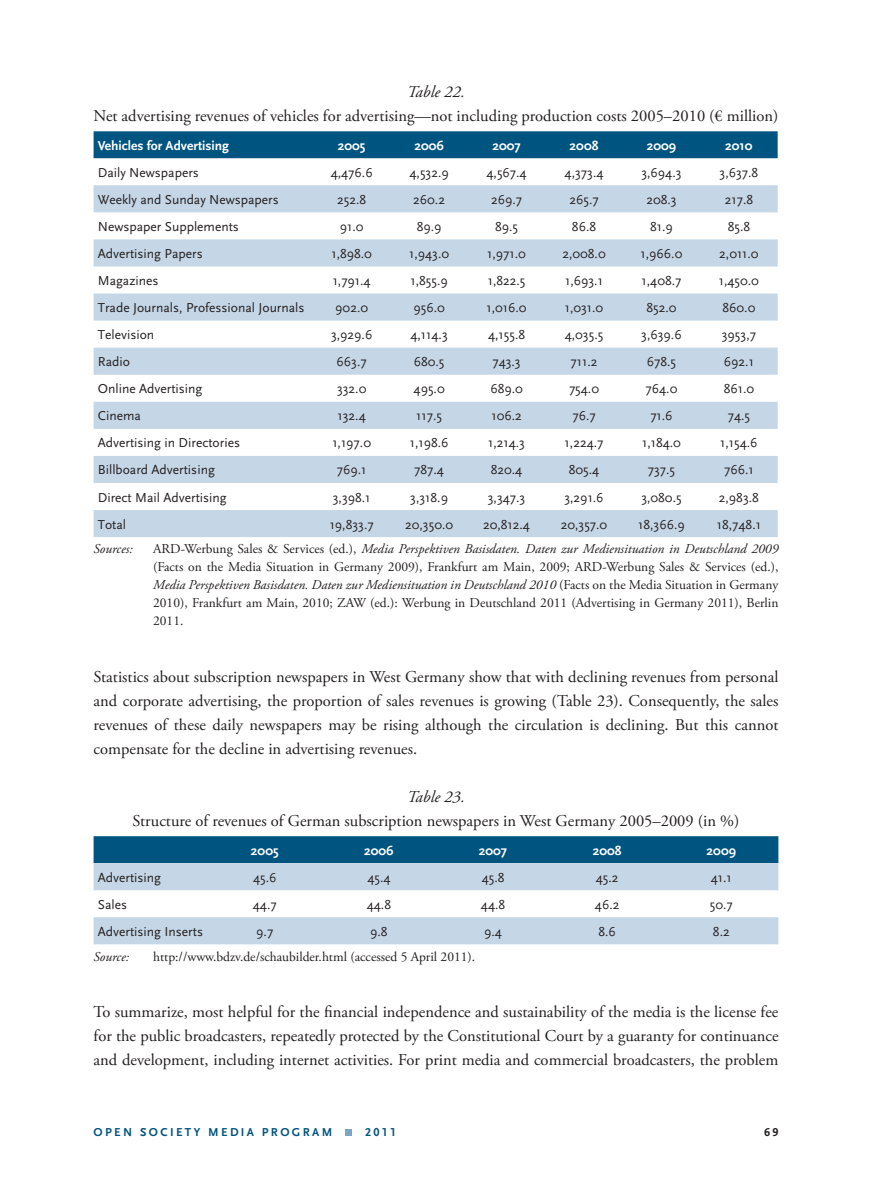
<style>
.page{position:relative;width:872px;height:1191px;background:#fff}
.page>*{position:absolute;margin:0;border:0;box-sizing:border-box;transform-origin:0 0}
.t1{font:16.5px/24px "Adobe Garamond Pro";color:#231f20;text-align:justify}
.t2{font:italic 16.5px "Adobe Garamond Pro";color:#231f20}
.t3{font:13.5px "Scala Sans";color:#231f20}
.t4{font:13.5px/18px "Adobe Garamond Pro";color:#231f20;text-align:justify}
.t5{font:700 13.5px "Scala Sans";color:#fff}
.t6{font:italic 13.5px "Adobe Garamond Pro";color:#231f20}
.t7{font:700 12px "Scala Sans LF";letter-spacing:.2em;color:#005480}
.t8{font:700 12px "Scala Sans LF";color:#231f20}
.s1{font-style:italic}
</style>
<div class="page">
<div style="left:345px;top:1129px;width:7px;height:7px;background:#7aa5c4"></div>
<div style="left:94px;top:131px;width:683px;height:27px;background:#005480"></div>
<svg style="left:94px;top:185px;width:683px;height:352px;fill:#c5d6e6"></svg>
<div style="left:94px;top:836px;width:684px;height:27px;background:#005480"></div>
<svg style="left:94px;top:863px;width:684px;height:81px;fill:#c5d6e6"></svg>
<p class="t2" style="left:407px;top:85px;width:59px">Table 22.</p>
<p class="t1" style="left:94px;top:105px;width:686px">Net advertising revenues of vehicles for advertising—not including production costs 2005–2010 (€ million)</p>
<p class="t5" style="left:98px;top:140px;width:133px">Vehicles for Advertising</p>
<p class="t5" style="left:338px;top:140px;width:29px">2005</p>
<p class="t5" style="left:414px;top:140px;width:31px">2006</p>
<p class="t5" style="left:492px;top:140px;width:30px">2007</p>
<p class="t5" style="left:569px;top:140px;width:30px">2008</p>
<p class="t5" style="left:647px;top:140px;width:31px">2009</p>
<p class="t5" style="left:725px;top:140px;width:29px">2010</p>
<p class="t3" style="left:98px;top:165px;width:103px">Daily Newspapers</p>
<p class="t3" style="left:331px;top:165px;width:43px">4,476.6</p>
<p class="t3" style="left:409px;top:165px;width:41px">4,532.9</p>
<p class="t3" style="left:486px;top:165px;width:42px">4,567.4</p>
<p class="t3" style="left:564px;top:165px;width:40px">4,373.4</p>
<p class="t3" style="left:641px;top:165px;width:42px">3,694.3</p>
<p class="t3" style="left:719px;top:165px;width:40px">3,637.8</p>
<p class="t3" style="left:98px;top:193px;width:183px">Weekly and Sunday Newspapers</p>
<p class="t3" style="left:337px;top:193px;width:31px">252.8</p>
<p class="t3" style="left:413px;top:193px;width:33px">260.2</p>
<p class="t3" style="left:491px;top:193px;width:33px">269.7</p>
<p class="t3" style="left:569px;top:193px;width:31px">265.7</p>
<p class="t3" style="left:646px;top:193px;width:32px">208.3</p>
<p class="t3" style="left:724px;top:193px;width:30px">217.8</p>
<p class="t3" style="left:98px;top:220px;width:143px">Newspaper Supplements</p>
<p class="t3" style="left:340px;top:220px;width:25px">91.0</p>
<p class="t3" style="left:417px;top:220px;width:26px">89.9</p>
<p class="t3" style="left:495px;top:220px;width:25px">89.5</p>
<p class="t3" style="left:572px;top:220px;width:26px">86.8</p>
<p class="t3" style="left:650px;top:220px;width:24px">81.9</p>
<p class="t3" style="left:727px;top:220px;width:24px">85.8</p>
<p class="t3" style="left:98px;top:247px;width:106px">Advertising Papers</p>
<p class="t3" style="left:331px;top:247px;width:42px">1,898.0</p>
<p class="t3" style="left:409px;top:247px;width:42px">1,943.0</p>
<p class="t3" style="left:487px;top:247px;width:40px">1,971.0</p>
<p class="t3" style="left:562px;top:247px;width:45px">2,008.0</p>
<p class="t3" style="left:640px;top:247px;width:43px">1,966.0</p>
<p class="t3" style="left:719px;top:247px;width:41px">2,011.0</p>
<p class="t3" style="left:98px;top:274px;width:62px">Magazines</p>
<p class="t3" style="left:333px;top:274px;width:40px">1,791.4</p>
<p class="t3" style="left:410px;top:274px;width:39px">1,855.9</p>
<p class="t3" style="left:488px;top:274px;width:39px">1,822.5</p>
<p class="t3" style="left:565px;top:274px;width:39px">1,693.1</p>
<p class="t3" style="left:641px;top:274px;width:41px">1,408.7</p>
<p class="t3" style="left:719px;top:274px;width:42px">1,450.0</p>
<p class="t3" style="left:98px;top:301px;width:208px">Trade Journals, Professional Journals</p>
<p class="t3" style="left:335px;top:301px;width:34px">902.0</p>
<p class="t3" style="left:413px;top:301px;width:33px">956.0</p>
<p class="t3" style="left:486px;top:301px;width:42px">1,016.0</p>
<p class="t3" style="left:565px;top:301px;width:40px">1,031.0</p>
<p class="t3" style="left:646px;top:301px;width:32px">852.0</p>
<p class="t3" style="left:722px;top:301px;width:34px">860.0</p>
<p class="t3" style="left:98px;top:328px;width:58px">Television</p>
<p class="t3" style="left:331px;top:328px;width:43px">3,929.6</p>
<p class="t3" style="left:410px;top:328px;width:39px">4,114.3</p>
<p class="t3" style="left:488px;top:328px;width:39px">4,155.8</p>
<p class="t3" style="left:565px;top:328px;width:40px">4,035.5</p>
<p class="t3" style="left:641px;top:328px;width:42px">3,639.6</p>
<p class="t3" style="left:722px;top:328px;width:36px">3953,7</p>
<p class="t3" style="left:98px;top:355px;width:34px">Radio</p>
<p class="t3" style="left:336px;top:355px;width:32px">663.7</p>
<p class="t3" style="left:414px;top:355px;width:32px">680.5</p>
<p class="t3" style="left:492px;top:355px;width:30px">743.3</p>
<p class="t3" style="left:570px;top:355px;width:28px">711.2</p>
<p class="t3" style="left:647px;top:355px;width:31px">678.5</p>
<p class="t3" style="left:724px;top:355px;width:32px">692.1</p>
<p class="t3" style="left:98px;top:382px;width:106px">Online Advertising</p>
<p class="t3" style="left:337px;top:382px;width:31px">332.0</p>
<p class="t3" style="left:413px;top:382px;width:33px">495.0</p>
<p class="t3" style="left:490px;top:382px;width:34px">689.0</p>
<p class="t3" style="left:569px;top:382px;width:32px">754.0</p>
<p class="t3" style="left:645px;top:382px;width:33px">764.0</p>
<p class="t3" style="left:723px;top:382px;width:32px">861.0</p>
<p class="t3" style="left:98px;top:409px;width:45px">Cinema</p>
<p class="t3" style="left:337px;top:409px;width:30px">132.4</p>
<p class="t3" style="left:416px;top:409px;width:27px">117.5</p>
<p class="t3" style="left:491px;top:409px;width:32px">106.2</p>
<p class="t3" style="left:572px;top:409px;width:25px">76.7</p>
<p class="t3" style="left:650px;top:409px;width:24px">71.6</p>
<p class="t3" style="left:727px;top:409px;width:24px">74.5</p>
<p class="t3" style="left:98px;top:436px;width:144px">Advertising in Directories</p>
<p class="t3" style="left:332px;top:436px;width:40px">1,197.0</p>
<p class="t3" style="left:410px;top:436px;width:40px">1,198.6</p>
<p class="t3" style="left:488px;top:436px;width:38px">1,214.3</p>
<p class="t3" style="left:564px;top:436px;width:40px">1,224.7</p>
<p class="t3" style="left:642px;top:436px;width:40px">1,184.0</p>
<p class="t3" style="left:720px;top:436px;width:39px">1,154.6</p>
<p class="t3" style="left:98px;top:463px;width:119px">Billboard Advertising</p>
<p class="t3" style="left:337px;top:463px;width:31px">769.1</p>
<p class="t3" style="left:414px;top:463px;width:31px">787.4</p>
<p class="t3" style="left:491px;top:463px;width:33px">820.4</p>
<p class="t3" style="left:569px;top:463px;width:32px">805.4</p>
<p class="t3" style="left:648px;top:463px;width:29px">737.5</p>
<p class="t3" style="left:724px;top:463px;width:31px">766.1</p>
<p class="t3" style="left:98px;top:490px;width:130px">Direct Mail Advertising</p>
<p class="t3" style="left:333px;top:490px;width:39px">3,398.1</p>
<p class="t3" style="left:410px;top:490px;width:39px">3,318.9</p>
<p class="t3" style="left:488px;top:490px;width:39px">3,347.3</p>
<p class="t3" style="left:564px;top:490px;width:41px">3,291.6</p>
<p class="t3" style="left:641px;top:490px;width:42px">3,080.5</p>
<p class="t3" style="left:719px;top:490px;width:42px">2,983.8</p>
<p class="t3" style="left:98px;top:517px;width:30px">Total</p>
<p class="t3" style="left:330px;top:517px;width:46px">19,833.7</p>
<p class="t3" style="left:405px;top:517px;width:49px">20,350.0</p>
<p class="t3" style="left:483px;top:517px;width:48px">20,812.4</p>
<p class="t3" style="left:561px;top:517px;width:48px">20,357.0</p>
<p class="t3" style="left:638px;top:517px;width:48px">18,366.9</p>
<p class="t3" style="left:717px;top:517px;width:46px">18,748.1</p>
<p class="t6" style="left:94px;top:544px;width:41px">Sources:</p>
<p class="t4" style="left:153px;top:541px;width:627px">ARD-Werbung Sales &amp; Services (ed.), <span class="s1">Media Perspektiven Basisdaten. Daten zur Mediensituation in Deutschland 2009 </span>(Facts on the Media Situation in Germany 2009), Frankfurt am Main, 2009; ARD-Werbung Sales &amp; Services (ed.), <span class="s1">Media Perspektiven Basisdaten. Daten zur Mediensituation in Deutschland 2010</span> (Facts on the Media Situation in Germany 2010), Frankfurt am Main, 2010; ZAW (ed.): Werbung in Deutschland 2011 (Advertising in Germany 2011), Berlin 2011.</p>
<p class="t1" style="left:94px;top:666px;width:686px">Statistics about subscription newspapers in West Germany show that with declining revenues from personal and corporate advertising, the proportion of sales revenues is growing (Table 23). Consequently, the sales revenues of these daily newspapers may be rising although the circulation is declining. But this cannot compensate for the decline in advertising revenues.</p>
<p class="t2" style="left:407px;top:790px;width:59px">Table 23.</p>
<p class="t1" style="left:133px;top:810px;width:608px">Structure of revenues of German subscription newspapers in West Germany 2005–2009 (in %)</p>
<p class="t5" style="left:251px;top:845px;width:29px">2005</p>
<p class="t5" style="left:364px;top:845px;width:31px">2006</p>
<p class="t5" style="left:479px;top:845px;width:30px">2007</p>
<p class="t5" style="left:593px;top:845px;width:30px">2008</p>
<p class="t5" style="left:706px;top:845px;width:31px">2009</p>
<p class="t3" style="left:98px;top:870px;width:65px">Advertising</p>
<p class="t3" style="left:253px;top:870px;width:25px">45.6</p>
<p class="t3" style="left:367px;top:870px;width:25px">45.4</p>
<p class="t3" style="left:481px;top:870px;width:24px">45.8</p>
<p class="t3" style="left:596px;top:870px;width:24px">45.2</p>
<p class="t3" style="left:711px;top:870px;width:23px">41.1</p>
<p class="t3" style="left:98px;top:897px;width:31px">Sales</p>
<p class="t3" style="left:253px;top:897px;width:25px">44.7</p>
<p class="t3" style="left:367px;top:897px;width:26px">44.8</p>
<p class="t3" style="left:481px;top:897px;width:26px">44.8</p>
<p class="t3" style="left:595px;top:897px;width:26px">46.2</p>
<p class="t3" style="left:710px;top:897px;width:24px">50.7</p>
<p class="t3" style="left:98px;top:924px;width:107px">Advertising Inserts</p>
<p class="t3" style="left:256px;top:924px;width:19px">9.7</p>
<p class="t3" style="left:370px;top:924px;width:19px">9.8</p>
<p class="t3" style="left:484px;top:924px;width:19px">9.4</p>
<p class="t3" style="left:598px;top:924px;width:19px">8.6</p>
<p class="t3" style="left:713px;top:924px;width:18px">8.2</p>
<p class="t6" style="left:94px;top:951px;width:37px">Source:</p>
<p class="t4" style="left:153px;top:948px;width:324px">http://www.bdzv.de/schaubilder.html (accessed 5 April 2011).</p>
<p class="t1" style="left:94px;top:1001px;width:686px">To summarize, most helpful for the financial independence and sustainability of the media is the license fee for the public broadcasters, repeatedly protected by the Constitutional Court by a guaranty for continuance and development, including internet activities. For print media and commercial broadcasters, the problem</p>
<p class="t7" style="left:94px;top:1127px;width:240px">OPEN SOCIETY MEDIA PROGRAM</p>
<p class="t7" style="left:365px;top:1127px;width:33px">2011</p>
<p class="t8" style="left:764px;top:1127px;width:16px">69</p>
</div>
